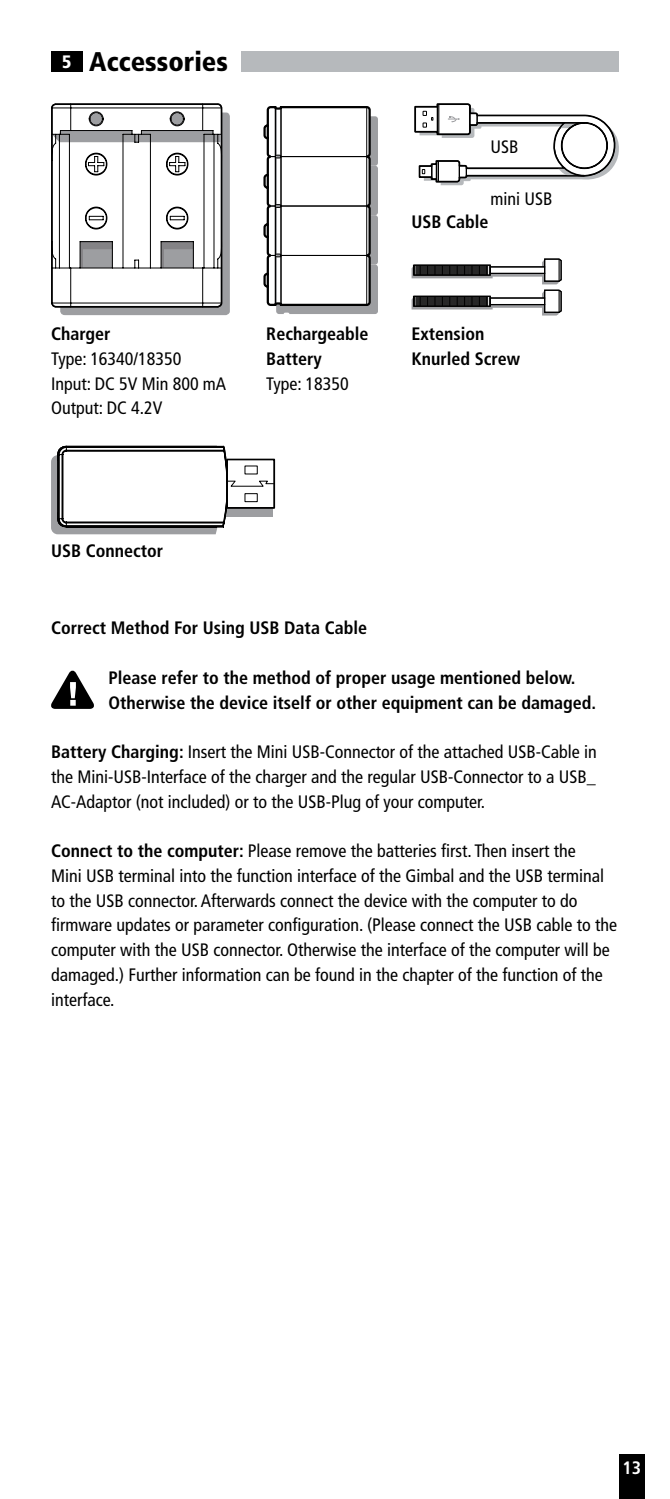
<style>
.page{position:relative;width:670px;height:1499px;background:#fff}
.page>*{position:absolute;margin:0;border:0;box-sizing:border-box;transform-origin:0 0}
.t1{font:900 condensed 27px "Frutiger";color:#000}
.t2{font:condensed 18px/24.8px "Frutiger";color:#000}
.t3{font:700 condensed 18px/24.8px "Frutiger";color:#000}
.t4{font:700 condensed 18px "Frutiger";color:#fff}
.s1{font-size:18px;color:#fff}
.s2{font-weight:700}
</style>
<div class="page">
<div style="left:619px;top:1454px;width:25px;height:45px;background:#000"></div>
<div style="left:242px;top:51px;width:377px;height:20px;background:#b6b9bc"></div>
<div style="left:51px;top:51px;width:32px;height:20px;background:#000"></div>
<svg style="left:51px;top:104px;width:179px;height:211px"></svg>
<div style="left:91px;top:113px;width:11px;height:11px;background:#9d9ea1;border-radius:50%"></div>
<div style="left:172px;top:113px;width:11px;height:11px;background:#9d9ea1;border-radius:50%"></div>
<svg style="left:263px;top:106px;width:115px;height:208px"></svg>
<hr style="left:275px;top:107px;width:1px;height:50px;background:#000">
<hr style="left:280px;top:107px;width:1px;height:50px;background:#000">
<hr style="left:366px;top:107px;width:1px;height:198px;background:#000">
<svg style="left:411px;top:258px;width:151px;height:58px"></svg>
<svg style="left:51px;top:670px;width:43px;height:39px"></svg>
<div style="left:226px;top:459px;width:49px;height:50px;border:2px solid #000"></div>
<svg style="left:51px;top:445px;width:223px;height:89px"></svg>
<svg style="left:414px;top:103px;width:205px;height:83px"></svg>
<h1 class="t1" style="left:62px;top:46px;width:167px"><span class="s1">5</span> Accessories</h1>
<p class="t3" style="left:51px;top:321px;width:61px">Charger</p>
<p class="t2" style="left:51px;top:346px;width:177px">Type: 16340/18350<br>Input: DC 5V Min 800 mA<br>Output: DC 4.2V</p>
<p class="t3" style="left:266px;top:321px;width:104px">Rechargeable<br>Battery</p>
<p class="t2" style="left:266px;top:371px;width:84px">Type: 18350</p>
<p class="t2" style="left:490px;top:134px;width:29px">USB</p>
<p class="t2" style="left:490px;top:186px;width:63px">mini USB</p>
<p class="t3" style="left:411px;top:209px;width:79px">USB Cable</p>
<p class="t3" style="left:411px;top:321px;width:110px">Extension<br>Knurled Screw</p>
<p class="t3" style="left:51px;top:539px;width:114px">USB Connector</p>
<p class="t3" style="left:51px;top:616px;width:317px">Correct Method For Using USB Data Cable</p>
<p class="t3" style="left:108px;top:665px;width:489px">Please refer to the method of proper usage mentioned below.<br>Otherwise the device itself or other equipment can be damaged.</p>
<p class="t2" style="left:51px;top:740px;width:547px;text-align:justify"><span class="s2">Battery Charging:</span> Insert the Mini USB-Connector of the attached USB-Cable in the Mini-USB-Interface of the charger and the regular USB-Connector to a USB_ AC-Adaptor (not included) or to the USB-Plug of your computer.</p>
<p class="t2" style="left:51px;top:839px;width:567px"><span class="s2">Connect to the computer:</span> Please remove the batteries first. Then insert the<br>Mini USB terminal into the function interface of the Gimbal and the USB terminal to the USB connector. Afterwards connect the device with the computer to do firmware updates or parameter configuration. (Please connect the USB cable to the computer with the USB connector. Otherwise the interface of the computer will be damaged.) Further information can be found in the chapter of the function of the interface.</p>
<p class="t4" style="left:622px;top:1457px;width:20px">13</p>
</div>
